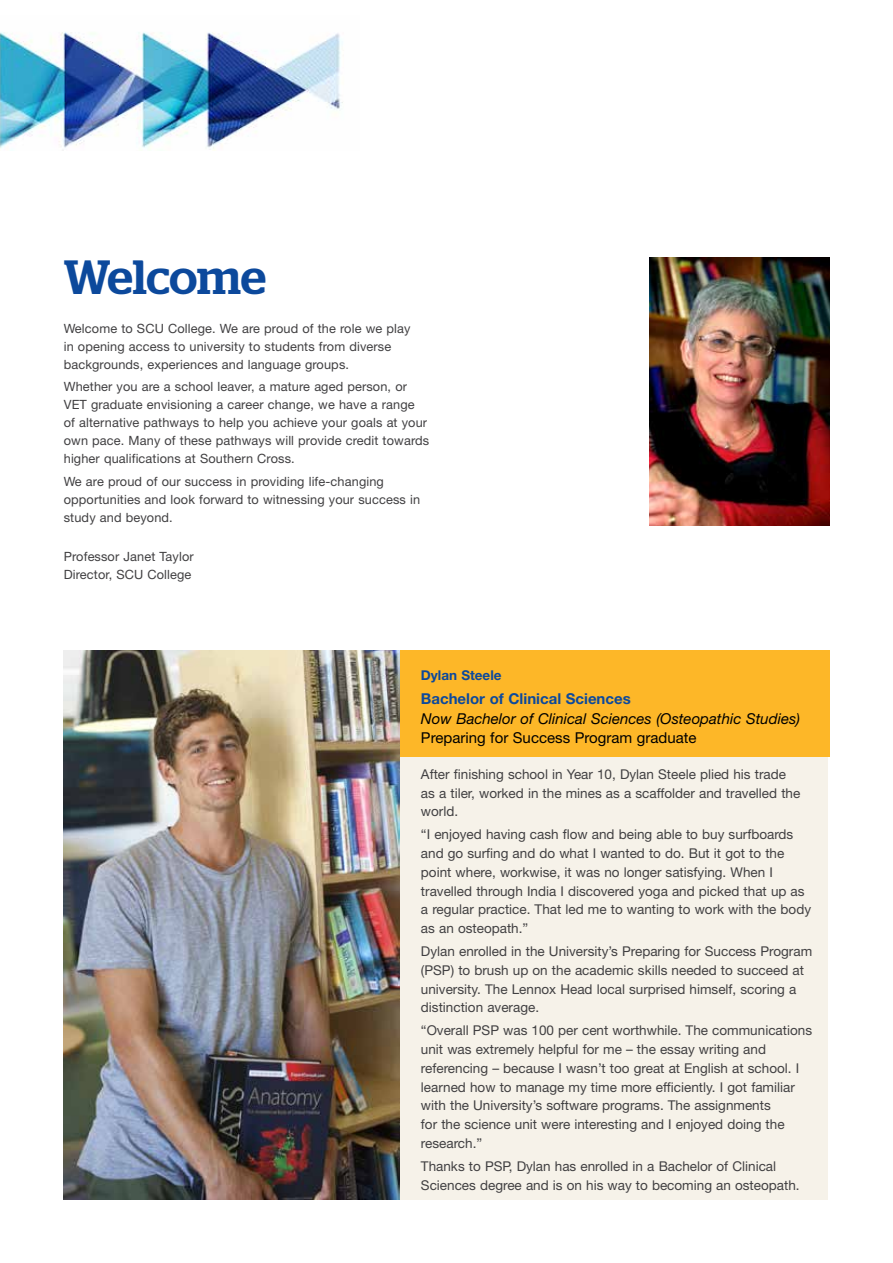
<style>
.page{position:relative;width:893px;height:1263px;background:#fff}
.page>*{position:absolute;margin:0;border:0;box-sizing:border-box;transform-origin:0 0}
.t1{font:500 48px "Stag";letter-spacing:-.005em;color:#0c499c}
.t2{font:italic 15px "Helvetica Neue LT Std";color:#000}
.t3{font:15px "Helvetica Neue LT Std";color:#000}
.t4{font:700 15px "Helvetica Neue LT Std";color:#0c499c}
.t5{font:13.5px/18.8px "Helvetica Neue LT Std";color:#414042}
.t6{font:700 13.5px "Helvetica Neue LT Std";color:#0c499c}
.t7{font:12.75px/18px "Helvetica Neue LT Std";letter-spacing:.01em;color:#414042}
</style>
<div class="page">
<div style="left:380px;top:659px;width:448px;height:540px;background:#f6f2e9"></div>
<div style="left:380px;top:650px;width:449px;height:107px;background:#fdb728"></div>
<img style="left:64px;top:651px;width:336px;height:548px">
<img style="left:649px;top:257px;width:180px;height:269px">
<img style="left:0;top:32px;width:343px;height:119px">
<h1 class="t1" style="left:64px;top:248px;width:204px">Welcome</h1>
<p class="t7" style="left:64px;top:319px;width:348px">Welcome to SCU College. We are proud of the role we play in opening access to university to students from diverse backgrounds, experiences and language groups.</p>
<p class="t7" style="left:64px;top:377px;width:367px">Whether you are a school leaver, a mature aged person, or VET graduate envisioning a career change, we have a range<br>of alternative pathways to help you achieve your goals at your own pace. Many of these pathways will provide credit towards higher qualifications at Southern Cross.</p>
<p class="t7" style="left:64px;top:472px;width:358px">We are proud of our success in providing life-changing opportunities and look forward to witnessing your success in study and beyond.</p>
<p class="t7" style="left:64px;top:547px;width:131px">Professor Janet Taylor<br>Director, SCU College</p>
<p class="t6" style="left:421px;top:667px;width:82px">Dylan Steele</p>
<p class="t4" style="left:421px;top:689px;width:211px">Bachelor of Clinical Sciences</p>
<p class="t2" style="left:421px;top:709px;width:381px">Now Bachelor of Clinical Sciences (Osteopathic Studies)</p>
<p class="t3" style="left:421px;top:729px;width:277px">Preparing for Success Program graduate</p>
<p class="t5" style="left:421px;top:764px;width:381px">After finishing school in Year 10, Dylan Steele plied his trade as a tiler, worked in the mines as a scaffolder and travelled the world.</p>
<p class="t5" style="left:421px;top:825px;width:392px">“I enjoyed having cash flow and being able to buy surfboards and go surfing and do what I wanted to do. But it got to the point where, workwise, it was no longer satisfying. When I travelled through India I discovered yoga and picked that up as a regular practice. That led me to wanting to work with the body as an osteopath.”</p>
<p class="t5" style="left:421px;top:942px;width:393px">Dylan enrolled in the University’s Preparing for Success Program (PSP) to brush up on the academic skills needed to succeed at university. The Lennox Head local surprised himself, scoring a distinction average.</p>
<p class="t5" style="left:421px;top:1021px;width:393px">“Overall PSP was 100 per cent worthwhile. The communications unit was extremely helpful for me – the essay writing and referencing – because I wasn’t too great at English at school. I learned how to manage my time more efficiently. I got familiar with the University’s software programs. The assignments<br>for the science unit were interesting and I enjoyed doing the research.”</p>
<p class="t5" style="left:421px;top:1156px;width:380px">Thanks to PSP, Dylan has enrolled in a Bachelor of Clinical<br>Sciences degree and is on his way to becoming an osteopath.</p>
</div>
